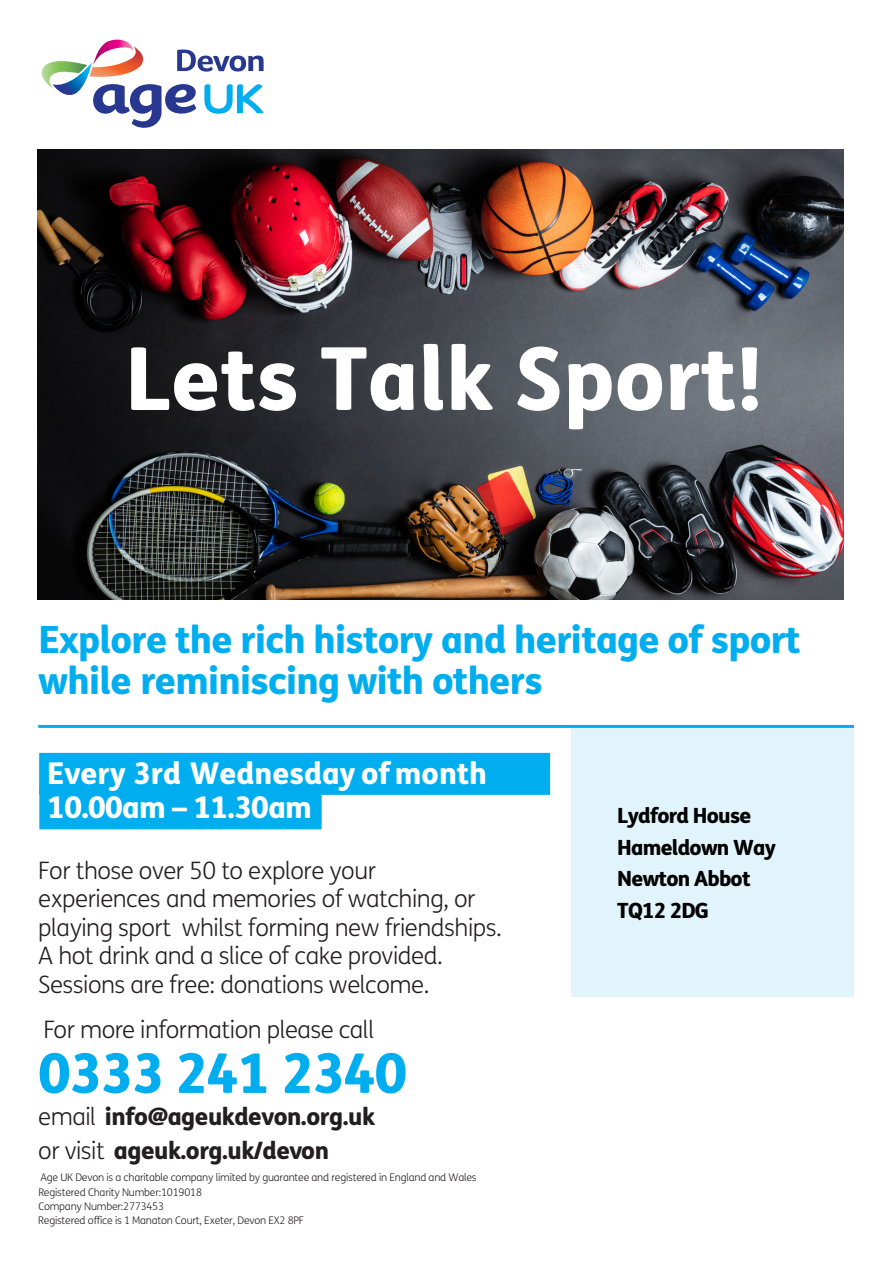
<style>
.page{position:relative;width:893px;height:1263px;background:#fff}
.page>*{position:absolute;margin:0;border:0;box-sizing:border-box;transform-origin:0 0}
.t1{font:800 87px "FS Me";color:#fff}
.t2{font:800 54.9px "FS Me";letter-spacing:-.02em;color:#00aeef}
.t3{font:800 37.5px/40.5px "FS Me";letter-spacing:-.02em;color:#00aeef}
.t4{font:800 30px/34.5px "FS Me";color:#fff}
.t5{font:300 24px/28.5px "FS Me";letter-spacing:-.02em;color:#231f20}
.t6{font:800 24px/33.3px "FS Me";letter-spacing:-.02em;color:#231f20}
.t7{font:800 21px/31.5px "FS Me";letter-spacing:-.035em;color:#000}
.t8{font:300 10.5px/14.1px "FS Me";letter-spacing:-.02em;color:#231f20}
.s1{font-weight:300}
</style>
<div class="page">
<img style="left:38px;top:149px;width:805px;height:450px">
<div style="left:39px;top:749px;width:511px;height:50px;background:#00aeef"></div>
<div style="left:39px;top:787px;width:283px;height:42px;background:#00aeef"></div>
<div style="left:571px;top:726px;width:283px;height:270px;background:#e1f4fc"></div>
<hr style="left:38px;top:725px;width:816px;height:3px;background:#00aeef">
<svg style="left:41px;top:40px;width:223px;height:88px"></svg>
<h1 class="t1" style="left:125px;top:345px;width:639px">Lets Talk Sport!</h1>
<h3 class="t3" style="left:39px;top:618px;width:764px">Explore the rich history and heritage of sport while reminiscing with others</h3>
<p class="t4" style="left:47px;top:754px;width:441px">Every 3rd Wednesday of month<br>10.00am – 11.30am</p>
<p class="t5" style="left:38px;top:856px;width:465px">For those over 50 to explore your experiences and memories of watching, or playing sport whilst forming new friendships.<br>A hot drink and a slice of cake provided.<br>Sessions are free: donations welcome.</p>
<p class="t5" style="left:43px;top:1015px;width:332px">For more information please call</p>
<h2 class="t2" style="left:38px;top:1039px;width:370px">0333 241 2340</h2>
<p class="t6" style="left:38px;top:1100px;width:338px"><span class="s1">email</span> info@ageukdevon.org.uk <span class="s1">or visit</span> ageuk.org.uk/ devon</p>
<p class="t8" style="left:38px;top:1171px;width:440px">Age UK Devon is a charitable company limited by guarantee and registered in England and Wales Registered Charity Number:1019018<br>Company Number:2773453<br>Registered office is 1 Manaton Court, Exeter, Devon EX2 8PF</p>
<p class="t7" style="left:617px;top:799px;width:160px">Lydford House<br>Hameldown Way<br>Newton Abbot<br>TQ12 2DG</p>
</div>
